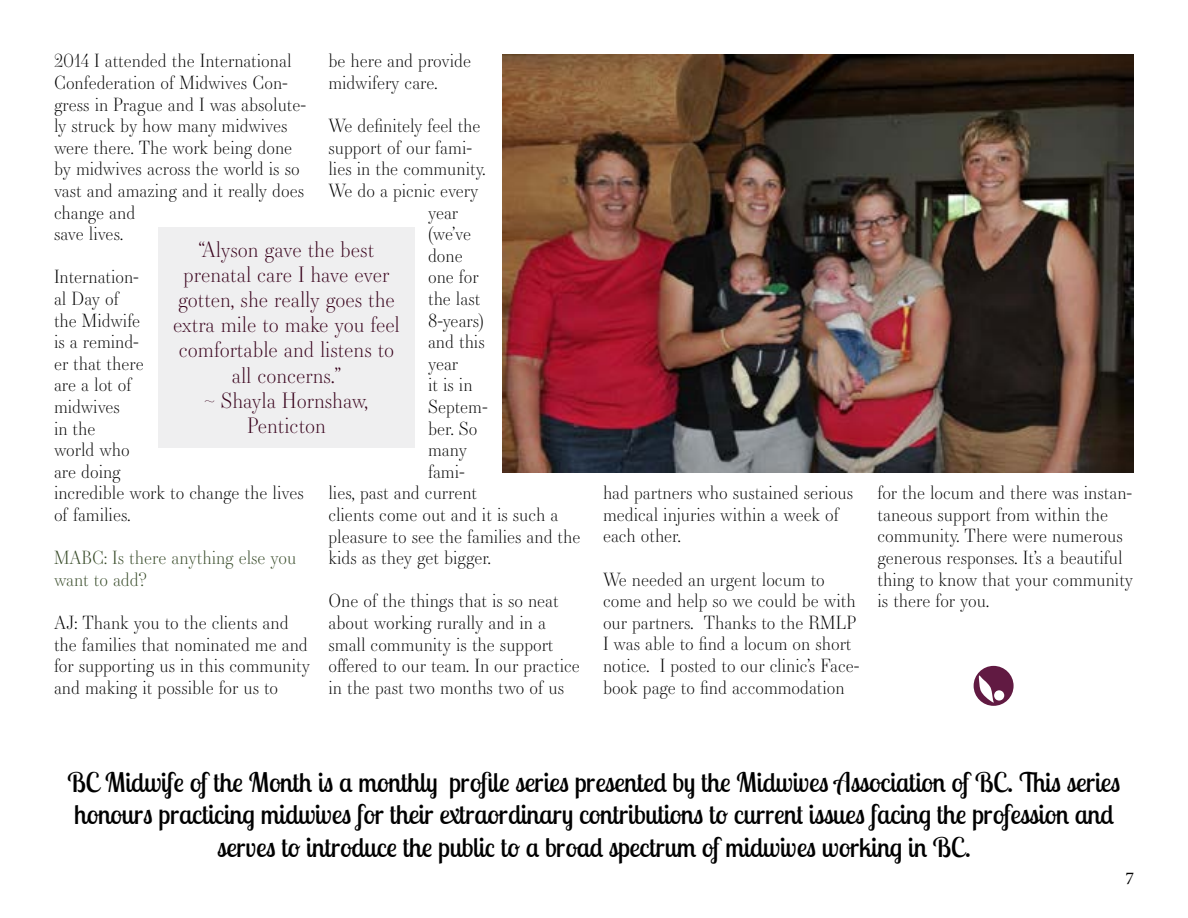
<style>
.page{position:relative;width:1188px;height:918px;background:#fff}
.page>*{position:absolute;margin:0;border:0;box-sizing:border-box;transform-origin:0 0}
.t1{font:27px/32.4px "Lobster Two";color:#000;text-align:center}
.t2{font:300 21px/25.2px "Essonnes Display";color:#37001a;text-align:center}
.t3{font:300 18px/21.6px "Essonnes Display";color:#000}
.t4{font:300 18px/21.6px "Essonnes Display";color:#334724}
.t5{font:18px "Minion Pro";color:#000}
</style>
<div class="page">
<svg style="left:974px;top:666px;width:40px;height:40px"></svg>
<img style="left:502px;top:54px;width:632px;height:418px">
<div style="left:158px;top:228px;width:257px;height:220px;background:#efeff0"></div>
<p class="t3" style="left:54px;top:49px;width:254px">2014 I attended the International<br>Confederation of Midwives Con&shy;gress in Prague and I was absolute&shy;ly struck by how many midwives were there. The work being done by midwives across the world is so vast and amazing and it really does change and<br>save lives.</p>
<p class="t3" style="left:54px;top:265px;width:251px">Internation-<br>al Day of<br>the Midwife<br>is a remind-<br>er that there<br>are a lot of<br>midwives<br>in the<br>world who<br>are doing<br>incredible work to change the lives of families.</p>
<p class="t4" style="left:54px;top:546px;width:244px">MABC: Is there anything else you want to add?</p>
<p class="t3" style="left:54px;top:611px;width:258px">AJ: Thank you to the clients and the families that nominated me and for supporting us in this community and making it possible for us to</p>
<p class="t3" style="left:328px;top:49px;width:144px">be here and provide midwifery care.</p>
<p class="t3" style="left:328px;top:114px;width:154px">We definitely feel the</p>
<p class="t3" style="left:328px;top:136px;width:145px">support of our fami-</p>
<p class="t3" style="left:328px;top:157px;width:158px">lies in the community.</p>
<p class="t3" style="left:328px;top:179px;width:151px">We do a picnic every</p>
<p class="t3" style="left:428px;top:201px;width:32px">year</p>
<p class="t3" style="left:428px;top:222px;width:45px">(we’ve</p>
<p class="t3" style="left:428px;top:244px;width:36px">done</p>
<p class="t3" style="left:428px;top:265px;width:52px">one for</p>
<p class="t3" style="left:428px;top:287px;width:54px">the last</p>
<p class="t3" style="left:428px;top:309px;width:57px">8-years)</p>
<p class="t3" style="left:428px;top:330px;width:58px">and this</p>
<p class="t3" style="left:428px;top:352px;width:32px">year</p>
<p class="t3" style="left:428px;top:373px;width:46px">it is in</p>
<p class="t3" style="left:428px;top:395px;width:61px">Septem-</p>
<p class="t3" style="left:428px;top:417px;width:51px">ber. So</p>
<p class="t3" style="left:428px;top:438px;width:41px">many</p>
<p class="t3" style="left:428px;top:460px;width:38px">fami-</p>
<p class="t3" style="left:328px;top:481px;width:150px">lies, past and current</p>
<p class="t3" style="left:328px;top:503px;width:231px">clients come out and it is such a</p>
<p class="t3" style="left:328px;top:525px;width:254px">pleasure to see the families and the</p>
<p class="t3" style="left:328px;top:546px;width:164px">kids as they get bigger.</p>
<p class="t3" style="left:328px;top:589px;width:253px">One of the things that is so neat about working rurally and in a small community is the support offered to our team. In our practice in the past two months two of us</p>
<p class="t2" style="left:173px;top:236px;width:228px">“Alyson gave the best prenatal care I have ever gotten, she really goes the extra mile to make you feel comfortable and listens to all concerns.”<br>~ Shayla Hornshaw,<br>Penticton</p>
<p class="t3" style="left:603px;top:481px;width:252px">had partners who sustained serious medical injuries within a week of each other.</p>
<p class="t3" style="left:603px;top:568px;width:258px">We needed an urgent locum to come and help so we could be with our partners. Thanks to the RMLP<br>I was able to find a locum on short notice. I posted to our clinic’s Face&shy;book page to find accommodation</p>
<p class="t3" style="left:878px;top:481px;width:257px">for the locum and there was instan&shy;taneous support from within the community. There were numerous generous responses. It’s a beautiful thing to know that your community is there for you.</p>
<p class="t1" style="left:68px;top:766px;width:1054px">BC Midwife of the Month is a monthly profile series presented by the Midwives Association of BC. This series honours practicing midwives for their extraordinary contributions to current issues facing the profession and serves to introduce the public to a broad spectrum of midwives working in BC.</p>
<p class="t5" style="left:1125px;top:866px;width:10px">7</p>
</div>
